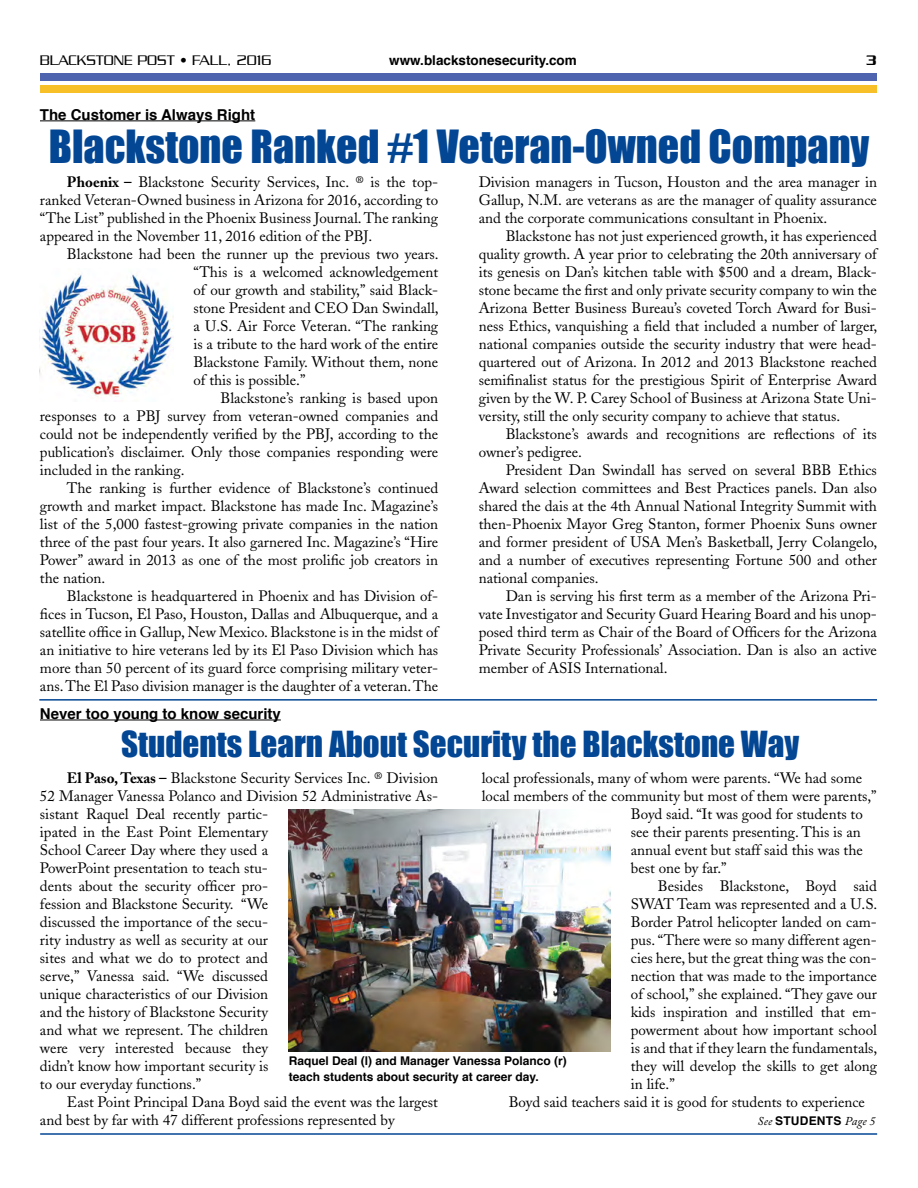
<style>
.page{position:relative;width:918px;height:1188px;background:#fff}
.page>*{position:absolute;margin:0;border:0;box-sizing:border-box;transform-origin:0 0}
.t1{font:42px "Impact";color:#034694}
.t2{font:33px "Impact";color:#034694}
.t3{font:15px/18px "Adobe Caslon";color:#000;text-align:justify}
.t4{font:700 15px "Helvetica";color:#000}
.t5{font:300 15px "Serpentine";color:#000}
.t6{font:500 15px "Serpentine";color:#000}
.t7{font:700 13.5px "Helvetica";color:#000}
.t8{font:700 12px/16.2px "Helvetica";color:#000}
.t9{font:italic 12px "Adobe Caslon Pro";letter-spacing:.01em;color:#000}
.s1{font-weight:700}
.s2{font-family:"Helvetica";font-weight:700;font-style:normal}
</style>
<div class="page">
<div style="left:40px;top:73px;width:837px;height:8px;background:#4f64ae"></div>
<div style="left:40px;top:86px;width:837px;height:7px;background:#f7c028"></div>
<hr style="left:39px;top:699px;width:838px;height:2px;background:#034694">
<hr style="left:40px;top:1133px;width:837px;height:2px;background:#034694">
<hr style="left:40px;top:120px;width:215px;height:1px;background:#000">
<hr style="left:40px;top:720px;width:241px;height:1px;background:#000">
<img style="left:288px;top:810px;width:323px;height:241px">
<img style="left:40px;top:273px;width:133px;height:125px">
<p class="t5" style="left:40px;top:52px;width:233px">BLACKSTONE POST • FALL, 2016</p>
<p class="t7" style="left:389px;top:49px;width:189px">www.blackstonesecurity.com</p>
<p class="t6" style="left:866px;top:52px;width:12px">3</p>
<p class="t4" style="left:40px;top:102px;width:217px">The Customer is Always Right</p>
<h1 class="t1" style="left:49px;top:114px;width:822px">Blackstone Ranked #1 Veteran-Owned Company</h1>
<p class="t3" style="left:40px;top:173px;width:400px;text-indent:27px"><span class="s1">Phoenix –</span> Blackstone Security Services, Inc. ® is the top&shy;ranked Veteran-Owned business in Arizona for 2016, according to “The List” published in the Phoenix Business Journal. The ranking appeared in the November 11, 2016 edition of the PBJ.</p>
<p class="t3" style="left:193px;top:245px;width:247px;text-indent:-126px">Blackstone had been the runner up the previous two years. “This is a welcomed acknowledgement of our growth and stability,” said Black&shy;stone President and CEO Dan Swindall, a U.S. Air Force Veteran. “The ranking is a tribute to the hard work of the entire Blackstone Family. Without them, none of this is possible.”</p>
<p class="t3" style="left:40px;top:389px;width:400px;text-indent:180px">Blackstone’s ranking is based upon responses to a PBJ survey from veteran-owned companies and could not be independently verified by the PBJ, according to the publication’s disclaimer. Only those companies responding were included in the ranking.</p>
<p class="t3" style="left:40px;top:479px;width:400px;text-indent:27px">The ranking is further evidence of Blackstone’s continued growth and market impact. Blackstone has made Inc. Magazine’s list of the 5,000 fastest-growing private companies in the nation three of the past four years. It also garnered Inc. Magazine’s “Hire Power” award in 2013 as one of the most prolific job creators in the nation.</p>
<p class="t3" style="left:40px;top:587px;width:400px;text-indent:27px">Blackstone is headquartered in Phoenix and has Division of&shy;fices in Tucson, El Paso, Houston, Dallas and Albuquerque, and a satellite office in Gallup, New Mexico. Blackstone is in the midst of an initiative to hire veterans led by its El Paso Division which has more than 50 percent of its guard force comprising military veter&shy;ans. The El Paso division manager is the daughter of a veteran. The</p>
<p class="t3" style="left:479px;top:173px;width:400px">Division managers in Tucson, Houston and the area manager in Gallup, N.M. are veterans as are the manager of quality assurance and the corporate communications consultant in Phoenix.</p>
<p class="t3" style="left:479px;top:227px;width:400px;text-indent:27px">Blackstone has not just experienced growth, it has experienced quality growth. A year prior to celebrating the 20th anniversary of its genesis on Dan’s kitchen table with $500 and a dream, Black&shy;stone became the first and only private security company to win the Arizona Better Business Bureau’s coveted Torch Award for Busi&shy;ness Ethics, vanquishing a field that included a number of larger, national companies outside the security industry that were head&shy;quartered out of Arizona. In 2012 and 2013 Blackstone reached semifinalist status for the prestigious Spirit of Enterprise Award given by the W. P. Carey School of Business at Arizona State Uni&shy;versity, still the only security company to achieve that status.</p>
<p class="t3" style="left:479px;top:425px;width:400px;text-indent:27px">Blackstone’s awards and recognitions are reflections of its owner’s pedigree.</p>
<p class="t3" style="left:479px;top:461px;width:400px;text-indent:27px">President Dan Swindall has served on several BBB Ethics Award selection committees and Best Practices panels. Dan also shared the dais at the 4th Annual National Integrity Summit with then-Phoenix Mayor Greg Stanton, former Phoenix Suns owner and former president of USA Men’s Basketball, Jerry Colangelo, and a number of executives representing Fortune 500 and other national companies.</p>
<p class="t3" style="left:479px;top:587px;width:400px;text-indent:27px">Dan is serving his first term as a member of the Arizona Pri&shy;vate Investigator and Security Guard Hearing Board and his unop&shy;posed third term as Chair of the Board of Officers for the Arizona Private Security Professionals’ Association. Dan is also an active member of ASIS International.</p>
<p class="t4" style="left:40px;top:701px;width:242px">Never too young to know security</p>
<h2 class="t2" style="left:121px;top:719px;width:680px">Students Learn About Security the Blackstone Way</h2>
<p class="t3" style="left:40px;top:770px;width:400px;text-align:left;text-indent:27px"><span class="s1">El Paso, Texas –</span> Blackstone Security Services Inc. ® Division 52 Manager Vanessa Polanco and Division 52 Administrative As&shy;sistant Raquel Deal recently partic-<br>ipated in the East Point Elementary<br>School Career Day where they used a<br>PowerPoint presentation to teach stu-<br>dents about the security officer pro-<br>fession and Blackstone Security. “We<br>discussed the importance of the secu-<br>rity industry as well as security at our<br>sites and what we do to protect and<br>serve,” Vanessa said. “We discussed<br>unique characteristics of our Division<br>and the history of Blackstone Security<br>and what we represent. The children<br>were very interested because they<br>didn’t know how important security is<br>to our everyday functions.”</p>
<p class="t3" style="left:40px;top:1094px;width:400px;text-indent:27px">East Point Principal Dana Boyd said the event was the largest and best by far with 47 different professions represented by</p>
<p class="t3" style="left:482px;top:770px;width:382px">local professionals, many of whom were parents. “We had some</p>
<p class="t3" style="left:482px;top:788px;width:396px">local members of the community but most of them were parents,”</p>
<p class="t3" style="left:631px;top:806px;width:234px">Boyd said. “It was good for students to</p>
<p class="t3" style="left:631px;top:824px;width:231px">see their parents presenting. This is an</p>
<p class="t3" style="left:631px;top:842px;width:233px">annual event but staff said this was the</p>
<p class="t3" style="left:631px;top:860px;width:97px">best one by far.”</p>
<p class="t3" style="left:658px;top:878px;width:221px">Besides Blackstone, Boyd said</p>
<p class="t3" style="left:631px;top:896px;width:248px">SWAT Team was represented and a U.S.</p>
<p class="t3" style="left:631px;top:914px;width:248px">Border Patrol helicopter landed on cam-</p>
<p class="t3" style="left:631px;top:932px;width:248px">pus. “There were so many different agen-</p>
<p class="t3" style="left:631px;top:950px;width:248px">cies here, but the great thing was the con-</p>
<p class="t3" style="left:631px;top:968px;width:248px">nection that was made to the importance</p>
<p class="t3" style="left:631px;top:986px;width:248px">of school,” she explained. “They gave our</p>
<p class="t3" style="left:631px;top:1004px;width:248px">kids inspiration and instilled that em-</p>
<p class="t3" style="left:631px;top:1022px;width:248px">powerment about how important school</p>
<p class="t3" style="left:631px;top:1040px;width:248px">is and that if they learn the fundamentals,</p>
<p class="t3" style="left:631px;top:1058px;width:248px">they will develop the skills to get along</p>
<p class="t3" style="left:631px;top:1076px;width:45px">in life.”</p>
<p class="t3" style="left:509px;top:1094px;width:358px">Boyd said teachers said it is good for students to experience</p>
<p class="t8" style="left:289px;top:1053px;width:280px">Raquel Deal (l) and Manager Vanessa Polanco (r) teach students about security at career day.</p>
<p class="t9" style="left:758px;top:1114px;width:119px">See <span class="s2">STUDENTS</span> Page 5</p>
</div>
